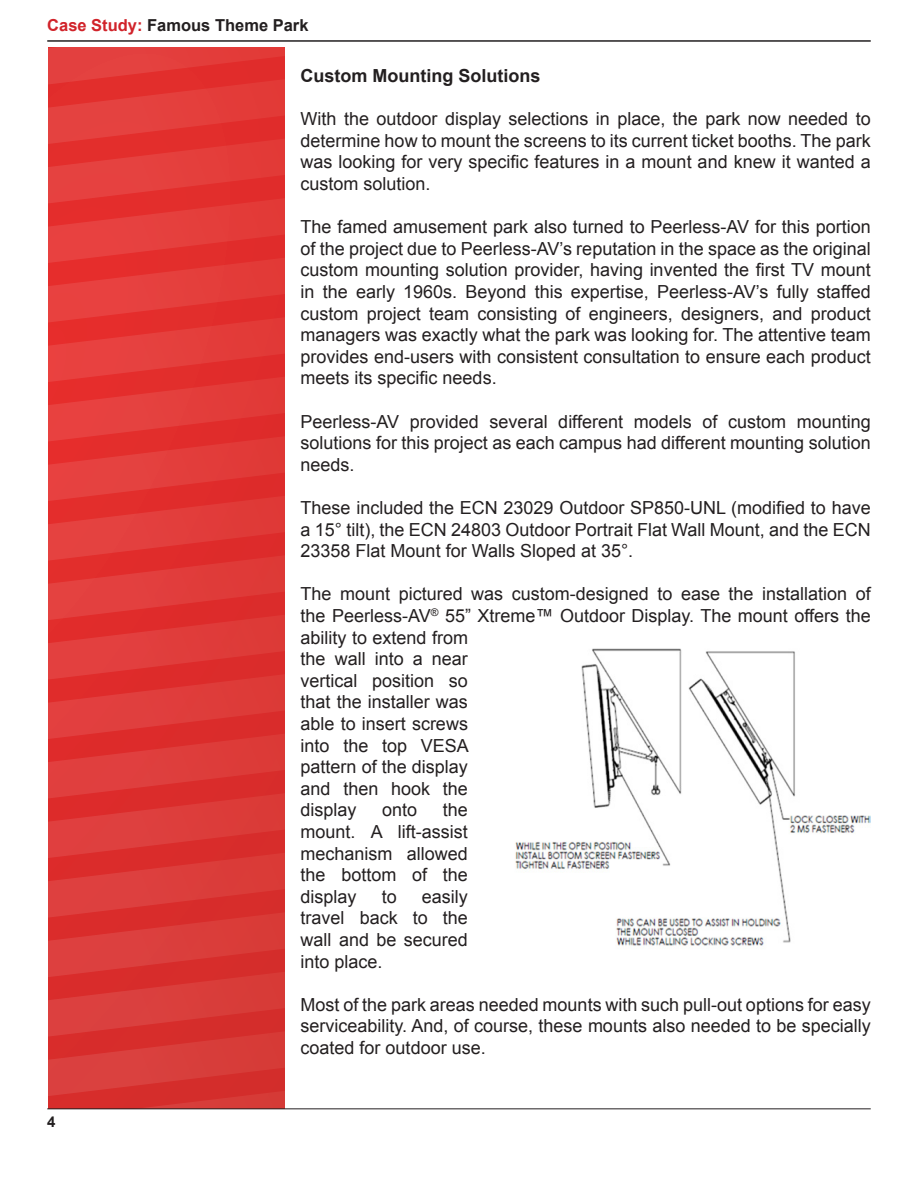
<style>
.page{position:relative;width:918px;height:1188px;background:#fff}
.page>*{position:absolute;margin:0;border:0;box-sizing:border-box;transform-origin:0 0}
.t1{font:18px/21.6px "Arial";color:#231f20;text-align:justify}
.t2{font:700 18px "Arial";color:#231f20}
.t3{font:700 16.5px "Arial";color:#231f20}
.t4{font:700 15px "Arial";color:#231f20}
.s1{color:#d1232a}
</style>
<div class="page">
<svg style="left:48px;top:414px;width:236px;height:53px;background:#e23634"></svg>
<svg style="left:48px;top:355px;width:236px;height:59px;background:#e33735"></svg>
<svg style="left:48px;top:295px;width:236px;height:60px;background:#e43735"></svg>
<svg style="left:48px;top:467px;width:236px;height:119px;background:#e13735"></svg>
<svg style="left:48px;top:236px;width:236px;height:59px;background:#e43736"></svg>
<svg style="left:48px;top:176px;width:236px;height:60px;background:#e43736"></svg>
<svg style="left:48px;top:47px;width:236px;height:129px;background:#e23836"></svg>
<svg style="left:48px;top:890px;width:236px;height:53px;background:#da3634"></svg>
<svg style="left:48px;top:943px;width:236px;height:165px;background:#d73735"></svg>
<svg style="left:48px;top:831px;width:236px;height:59px;background:#db3635"></svg>
<svg style="left:48px;top:771px;width:236px;height:60px;background:#dc3635"></svg>
<svg style="left:48px;top:586px;width:236px;height:185px;background:#de3635"></svg>
<hr style="left:47px;top:40px;width:824px;height:2px;background:#231f20">
<hr style="left:47px;top:1108px;width:824px;height:1px;background:#231f20">
<img style="left:515px;top:648px;width:356px;height:298px">
<p class="t3" style="left:47px;top:14px;width:263px"><span class="s1">Case Study:</span> Famous Theme Park</p>
<p class="t4" style="left:47px;top:1112px;width:10px">4</p>
<p class="t2" style="left:301px;top:64px;width:241px">Custom Mounting Solutions</p>
<p class="t1" style="left:301px;top:108px;width:572px">With the outdoor display selections in place, the park now needed to determine how to mount the screens to its current ticket booths. The park was looking for very specific features in a mount and knew it wanted a custom solution.</p>
<p class="t1" style="left:301px;top:216px;width:572px">The famed amusement park also turned to Peerless-AV for this portion of the project due to Peerless-AV’s reputation in the space as the original custom mounting solution provider, having invented the first TV mount in the early 1960s. Beyond this expertise, Peerless-AV’s fully staffed custom project team consisting of engineers, designers, and product managers was exactly what the park was looking for. The attentive team provides end-users with consistent consultation to ensure each product meets its specific needs.</p>
<p class="t1" style="left:301px;top:411px;width:572px">Peerless-AV provided several different models of custom mounting solutions for this project as each campus had different mounting solution needs.</p>
<p class="t1" style="left:301px;top:497px;width:572px">These included the ECN 23029 Outdoor SP850-UNL (modified to have a 15° tilt), the ECN 24803 Outdoor Portrait Flat Wall Mount, and the ECN 23358 Flat Mount for Walls Sloped at 35°.</p>
<p class="t1" style="left:301px;top:583px;width:572px;text-align:left">The mount pictured was custom-designed to ease the installation of the Peerless-AV<sup>®</sup> 55” Xtreme™ Outdoor Display. The mount offers the ability to extend from<br>the wall into a near<br>vertical position so<br>that the installer was<br>able to insert screws<br>into the top VESA<br>pattern of the display<br>and then hook the<br>display</p>
<p class="t1" style="left:301px;top:799px;width:169px;text-indent:142px">the mount. A lift-assist mechanism allowed the bottom of the display</p>
<p class="t1" style="left:382px;top:799px;width:37px">onto</p>
<p class="t1" style="left:301px;top:886px;width:169px;text-indent:121px">easily travel back to the wall and be secured into place.</p>
<p class="t1" style="left:301px;top:994px;width:572px">Most of the park areas needed mounts with such pull-out options for easy serviceability. And, of course, these mounts also needed to be specially coated for outdoor use.</p>
<p class="t1" style="left:382px;top:886px;width:17px">to</p>
</div>
